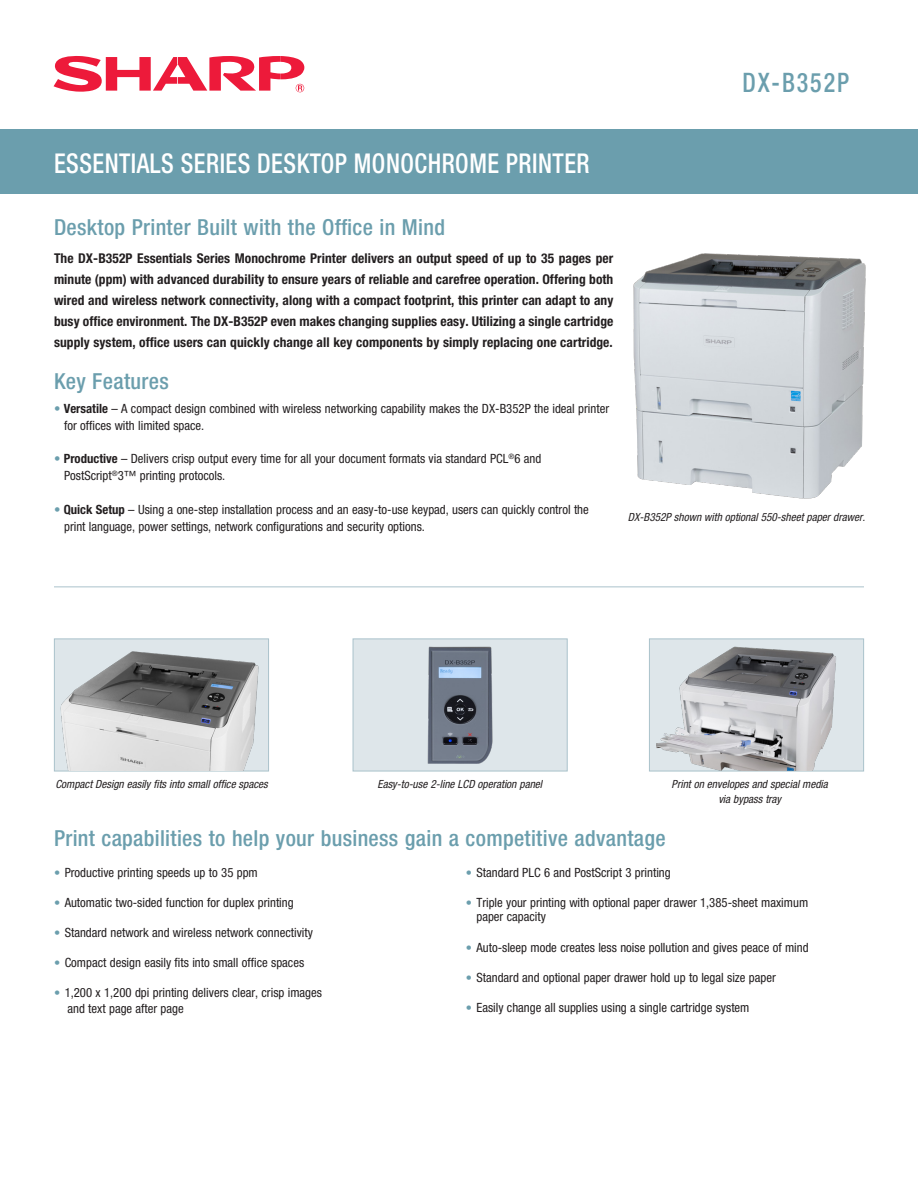
<style>
.page{position:relative;width:918px;height:1188px;background:#fff}
.page>*{position:absolute;margin:0;border:0;box-sizing:border-box;transform-origin:0 0}
.t1{font:500 condensed 27.3px "Helvetica Neue LT Std";letter-spacing:.02em;color:#fff;scale:.89 1}
.t2{font:500 condensed 26.85px "Helvetica Neue LT Std";letter-spacing:.08em;color:#6b9ead;scale:.89 1}
.t3{font:500 condensed 22.2px "Helvetica Neue LT Std";letter-spacing:.015em;color:#6b9ead}
.t4{font:700 condensed 13.5px/21px "Helvetica Neue LT Std";letter-spacing:.005em;color:#231f20;text-align:justify}
.t5{font:condensed 12.75px/17px "Helvetica Neue LT Std";color:#231f20}
.t6{font:italic condensed 11.25px/15px "Helvetica Neue LT Std";color:#231f20;text-align:center}
.s1{color:#6b9ead}
.s2{font-weight:700}
.s3{font-weight:700;font-size:12.3px;color:#6b9ead}
</style>
<div class="page">
<svg style="left:54px;top:56px;width:250px;height:36px"></svg>
<div style="left:0;top:130px;width:918px;height:64px;background:#6b9ead"></div>
<hr style="left:54px;top:586px;width:810px;height:1px;background:#aac2cb">
<div style="left:54px;top:639px;width:215px;height:132px;background:#dee6ea;border:1px solid #aac2cb"></div>
<div style="left:649px;top:639px;width:215px;height:132px;background:#dee6ea;border:1px solid #aac2cb"></div>
<div style="left:353px;top:639px;width:215px;height:132px;background:#dee6ea;border:1px solid #aac2cb"></div>
<img style="left:428px;top:639px;width:65px;height:125px">
<img style="left:58px;top:651px;width:206px;height:119px">
<img style="left:657px;top:640px;width:198px;height:131px">
<img style="left:633px;top:253px;width:233px;height:246px">
<h2 class="t2" style="left:742px;top:67px;width:121px">DX-B352P</h2>
<h1 class="t1" style="left:54px;top:147px;width:603px">ESSENTIALS SERIES DESKTOP MONOCHROME PRINTER</h1>
<h3 class="t3" style="left:54px;top:214px;width:393px">Desktop Printer Built with the Office in Mind</h3>
<p class="t4" style="left:54px;top:248px;width:561px">The DX-B352P Essentials Series Monochrome Printer delivers an output speed of up to 35 pages per minute (ppm) with advanced durability to ensure years of reliable and carefree operation. Offering both wired and wireless network connectivity, along with a compact footprint, this printer can adapt to any busy office environment. The DX-B352P even makes changing supplies easy. Utilizing a single cartridge supply system, office users can quickly change all key components by simply replacing one cartridge.</p>
<h3 class="t3" style="left:54px;top:368px;width:116px">Key Features</h3>
<p class="t5" style="left:64px;top:400px;width:547px;text-indent:-10px"><span class="s1">•</span> <span class="s2">Versatile</span> – A compact design combined with wireless networking capability makes the DX-B352P the ideal printer for offices with limited space.</p>
<p class="t5" style="left:64px;top:450px;width:479px;text-indent:-10px"><span class="s1">•</span> <span class="s2">Productive</span> – Delivers crisp output every time for all your document formats via standard PCL<sup>®</sup>6 and<br>PostScript<sup>®</sup>3™ printing protocols.</p>
<p class="t5" style="left:64px;top:501px;width:526px;text-indent:-10px"><span class="s1">•</span> <span class="s2">Quick Setup</span> – Using a one-step installation process and an easy-to-use keypad, users can quickly control the print language, power settings, network configurations and security options.</p>
<p class="t6" style="left:628px;top:510px;width:239px">DX-B352P shown with optional 550-sheet paper drawer.</p>
<p class="t6" style="left:55px;top:777px;width:214px">Compact Design easily fits into small office spaces</p>
<p class="t6" style="left:672px;top:777px;width:158px">Print on envelopes and special media via bypass tray</p>
<p class="t6" style="left:377px;top:777px;width:166px">Easy-to-use 2-line LCD operation panel</p>
<h3 class="t3" style="left:54px;top:825px;width:613px">Print capabilities to help your business gain a competitive advantage</h3>
<p class="t5" style="left:54px;top:864px;width:205px"><span class="s3">•</span> Productive printing speeds up to 35 ppm</p>
<p class="t5" style="left:54px;top:894px;width:241px"><span class="s3">•</span> Automatic two-sided function for duplex printing</p>
<p class="t5" style="left:54px;top:924px;width:261px"><span class="s3">•</span> Standard network and wireless network connectivity</p>
<p class="t5" style="left:54px;top:954px;width:252px"><span class="s3">•</span> Compact design easily fits into small office spaces</p>
<p class="t5" style="left:67px;top:985px;width:256px;line-height:15.3px;text-indent:-13px"><span class="s3">•</span> 1,200 x 1,200 dpi printing delivers clear, crisp images and text page after page</p>
<p class="t5" style="left:466px;top:864px;width:207px"><span class="s3">•</span> Standard PLC 6 and PostScript 3 printing</p>
<p class="t5" style="left:476px;top:895px;width:333px;line-height:14.5px;text-indent:-11px"><span class="s3">•</span> Triple your printing with optional paper drawer 1,385-sheet maximum paper capacity</p>
<p class="t5" style="left:466px;top:938px;width:344px"><span class="s3">•</span> Auto-sleep mode creates less noise pollution and gives peace of mind</p>
<p class="t5" style="left:466px;top:969px;width:312px"><span class="s3">•</span> Standard and optional paper drawer hold up to legal size paper</p>
<p class="t5" style="left:466px;top:999px;width:285px"><span class="s3">•</span> Easily change all supplies using a single cartridge system</p>
</div>
